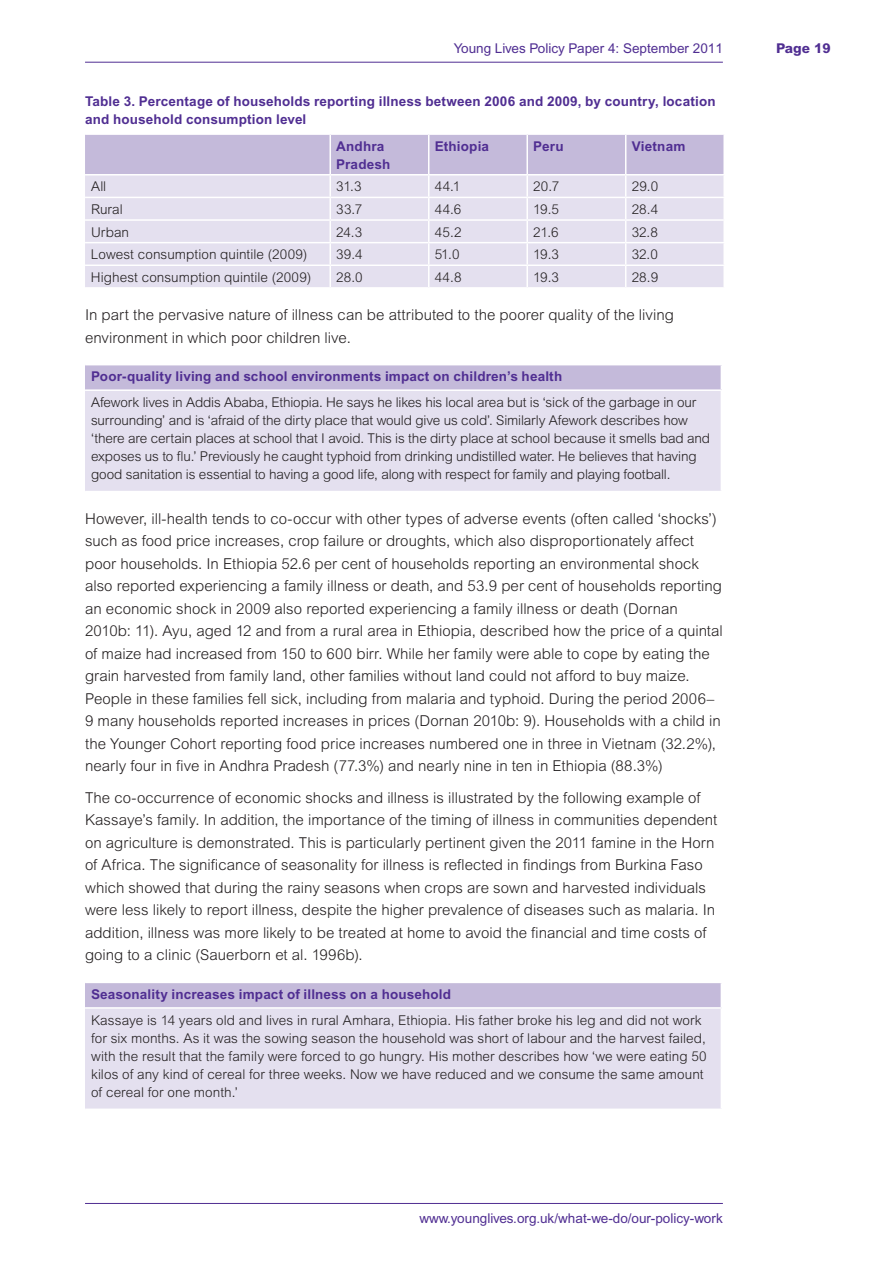
<style>
.page{position:relative;width:893px;height:1263px;background:#fff}
.page>*{position:absolute;margin:0;border:0;box-sizing:border-box;transform-origin:0 0}
.t1{font:300 15px/22.5px "Arial";color:#231f20}
.t2{font:300 13.5px/18px "Arial";color:#231f20}
.t3{font:700 13.5px/18px "Arial";letter-spacing:.01em;color:#502e92}
.t4{font:13.5px "Arial";color:#502e92}
.t5{font:800 13.5px "Arial";color:#502e92}
</style>
<div class="page">
<hr style="left:85px;top:62px;width:638px;height:1px;background:#502e92">
<hr style="left:85px;top:1203px;width:638px;height:1px;background:#502e92">
<svg style="left:85px;top:135px;width:639px;height:152px;background:#ddd7ea"></svg>
<hr style="left:723px;top:175px;width:2px;height:22px;background:#fff">
<hr style="left:723px;top:198px;width:2px;height:21px;background:#fff">
<hr style="left:723px;top:221px;width:2px;height:21px;background:#fff">
<hr style="left:723px;top:243px;width:2px;height:21px;background:#fff">
<hr style="left:723px;top:266px;width:2px;height:21px;background:#fff">
<hr style="left:723px;top:135px;width:2px;height:39px;background:#fff">
<hr style="left:85px;top:174px;width:245px;height:1px;background:#fff">
<hr style="left:330px;top:174px;width:99px;height:1px;background:#fff">
<hr style="left:429px;top:174px;width:98px;height:1px;background:#fff">
<hr style="left:527px;top:174px;width:99px;height:1px;background:#fff">
<hr style="left:626px;top:174px;width:99px;height:1px;background:#fff">
<div style="left:85px;top:365px;width:636px;height:25px;background:#c4bada"></div>
<div style="left:85px;top:390px;width:636px;height:102px;background:#e4e0ef"></div>
<hr style="left:85px;top:389px;width:637px;height:2px;background:#fff">
<hr style="left:85px;top:491px;width:637px;height:1px;background:#fff">
<div style="left:85px;top:982px;width:636px;height:26px;background:#c4bada"></div>
<div style="left:85px;top:1008px;width:636px;height:101px;background:#e4e0ef"></div>
<hr style="left:85px;top:982px;width:637px;height:1px;background:#fff">
<hr style="left:85px;top:1007px;width:637px;height:2px;background:#fff">
<hr style="left:85px;top:1108px;width:637px;height:2px;background:#fff">
<p class="t4" style="left:454px;top:41px;width:271px">Young Lives Policy Paper 4: September 2011</p>
<p class="t3" style="left:85px;top:92px;width:632px">Table 3. Percentage of households reporting illness between 2006 and 2009, by country, location and household consumption level</p>
<p class="t3" style="left:336px;top:137px;width:56px">Andhra<br>Pradesh</p>
<p class="t3" style="left:435px;top:137px;width:56px">Ethiopia</p>
<p class="t3" style="left:533px;top:137px;width:32px">Peru</p>
<p class="t3" style="left:632px;top:137px;width:55px">Vietnam</p>
<p class="t2" style="left:91px;top:178px;width:17px">All</p>
<p class="t2" style="left:336px;top:178px;width:27px">31.3</p>
<p class="t2" style="left:435px;top:178px;width:27px">44.1</p>
<p class="t2" style="left:533px;top:178px;width:28px">20.7</p>
<p class="t2" style="left:632px;top:178px;width:28px">29.0</p>
<p class="t2" style="left:91px;top:200px;width:33px">Rural</p>
<p class="t2" style="left:336px;top:200px;width:28px">33.7</p>
<p class="t2" style="left:435px;top:200px;width:28px">44.6</p>
<p class="t2" style="left:533px;top:200px;width:27px">19.5</p>
<p class="t2" style="left:632px;top:200px;width:28px">28.4</p>
<p class="t2" style="left:91px;top:223px;width:40px">Urban</p>
<p class="t2" style="left:336px;top:223px;width:28px">24.3</p>
<p class="t2" style="left:435px;top:223px;width:28px">45.2</p>
<p class="t2" style="left:533px;top:223px;width:27px">21.6</p>
<p class="t2" style="left:632px;top:223px;width:28px">32.8</p>
<p class="t2" style="left:91px;top:245px;width:218px">Lowest consumption quintile (2009)</p>
<p class="t2" style="left:336px;top:245px;width:28px">39.4</p>
<p class="t2" style="left:435px;top:245px;width:26px">51.0</p>
<p class="t2" style="left:533px;top:245px;width:27px">19.3</p>
<p class="t2" style="left:632px;top:245px;width:28px">32.0</p>
<p class="t2" style="left:91px;top:268px;width:222px">Highest consumption quintile (2009)</p>
<p class="t2" style="left:336px;top:268px;width:28px">28.0</p>
<p class="t2" style="left:435px;top:268px;width:28px">44.8</p>
<p class="t2" style="left:533px;top:268px;width:27px">19.3</p>
<p class="t2" style="left:632px;top:268px;width:28px">28.9</p>
<p class="t1" style="left:85px;top:304px;width:590px">In part the pervasive nature of illness can be attributed to the poorer quality of the living environment in which poor children live.</p>
<p class="t3" style="left:91px;top:367px;width:473px">Poor-quality living and school environments impact on children’s health</p>
<p class="t2" style="left:91px;top:393px;width:621px">Afework lives in Addis Ababa, Ethiopia. He says he likes his local area but is ‘sick of the garbage in our surrounding’ and is ‘afraid of the dirty place that would give us cold’. Similarly Afework describes how ‘there are certain places at school that I avoid. This is the dirty place at school because it smells bad and exposes us to flu.’ Previously he caught typhoid from drinking undistilled water. He believes that having good sanitation is essential to having a good life, along with respect for family and playing football.</p>
<p class="t1" style="left:85px;top:507px;width:639px">However, ill-health tends to co-occur with other types of adverse events (often called ‘shocks’) such as food price increases, crop failure or droughts, which also disproportionately affect poor households. In Ethiopia 52.6 per cent of households reporting an environmental shock also reported experiencing a family illness or death, and 53.9 per cent of households reporting an economic shock in 2009 also reported experiencing a family illness or death (Dornan 2010b: 11). Ayu, aged 12 and from a rural area in Ethiopia, described how the price of a quintal of maize had increased from 150 to 600 birr. While her family were able to cope by eating the grain harvested from family land, other families without land could not afford to buy maize.<br>People in these families fell sick, including from malaria and typhoid. During the period 2006– 9 many households reported increases in prices (Dornan 2010b: 9). Households with a child in the Younger Cohort reporting food price increases numbered one in three in Vietnam (32.2%), nearly four in five in Andhra Pradesh (77.3%) and nearly nine in ten in Ethiopia (88.3%)</p>
<p class="t1" style="left:85px;top:786px;width:634px">The co-occurrence of economic shocks and illness is illustrated by the following example of Kassaye’s family. In addition, the importance of the timing of illness in communities dependent on agriculture is demonstrated. This is particularly pertinent given the 2011 famine in the Horn of Africa. The significance of seasonality for illness is reflected in findings from Burkina Faso which showed that during the rainy seasons when crops are sown and harvested individuals were less likely to report illness, despite the higher prevalence of diseases such as malaria. In addition, illness was more likely to be treated at home to avoid the financial and time costs of going to a clinic (Sauerborn et al. 1996b).</p>
<p class="t3" style="left:91px;top:985px;width:362px">Seasonality increases impact of illness on a household</p>
<p class="t2" style="left:91px;top:1011px;width:617px">Kassaye is 14 years old and lives in rural Amhara, Ethiopia. His father broke his leg and did not work for six months. As it was the sowing season the household was short of labour and the harvest failed, with the result that the family were forced to go hungry. His mother describes how ‘we were eating 50 kilos of any kind of cereal for three weeks. Now we have reduced and we consume the same amount of cereal for one month.’</p>
<p class="t4" style="left:419px;top:1210px;width:305px">www.younglives.org.uk/what-we-do/our-policy-work</p>
<p class="t5" style="left:776px;top:40px;width:56px">Page 19</p>
</div>
